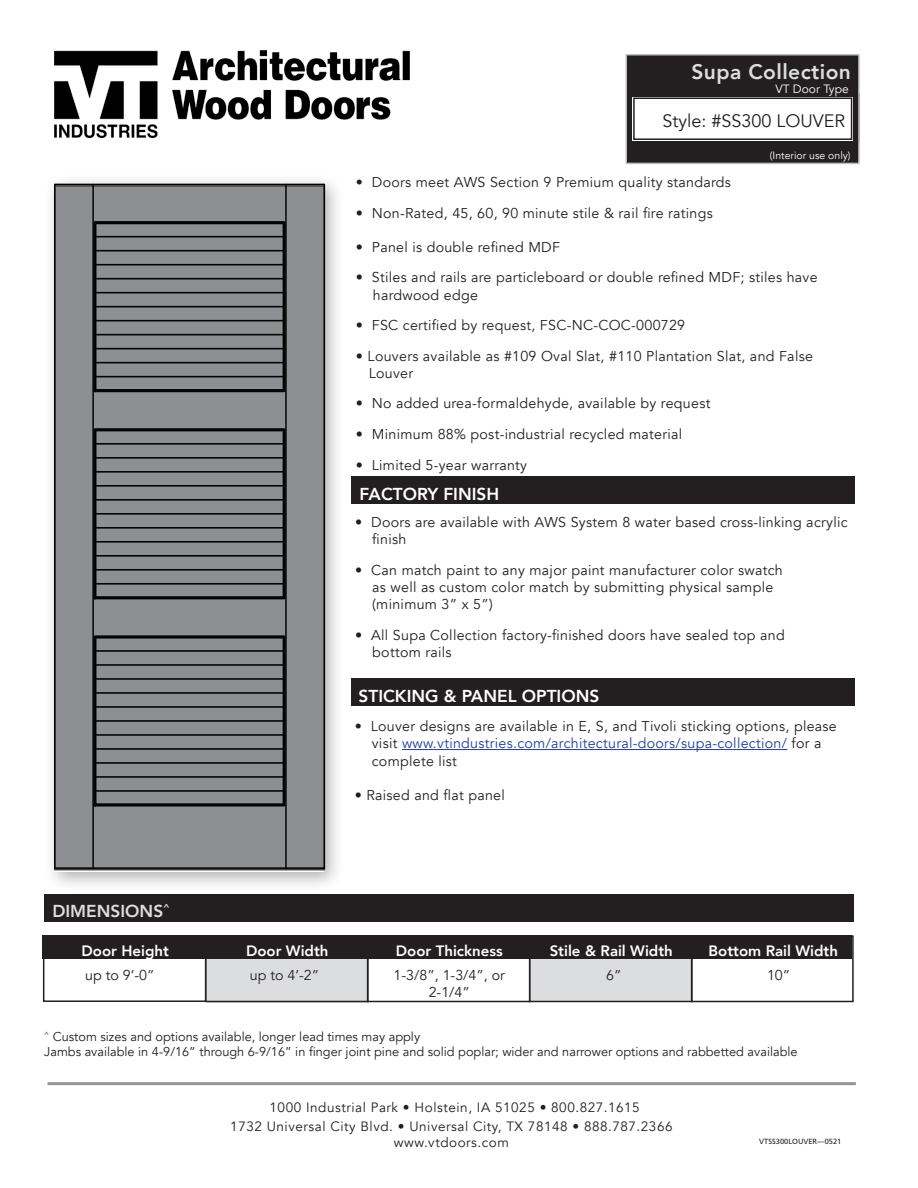
<style>
.page{position:relative;width:918px;height:1188px;background:#fff}
.page>*{position:absolute;margin:0;border:0;box-sizing:border-box;transform-origin:0 0}
.t1{font:800 21px "Avenir";letter-spacing:.02em;color:#dcdddf}
.t2{font:900 21px "Frutiger LT Pro";letter-spacing:.02em;color:#dcdddf}
.t3{font:18px "Avenir";color:#231f20}
.t4{font:800 17.25px "Avenir";color:#fff}
.t5{font:800 17.25px "Avenir";color:#dcdddf}
.t6{font:800 15px "Avenir";color:#fff}
.t7{font:14.25px/17.1px "Avenir";letter-spacing:.02em;color:#231f20}
.t8{font:13.5px "Avenir";letter-spacing:.04em;color:#231f20}
.t9{font:12.75px "Avenir";color:#231f20}
.t10{font:12px "Frutiger LT Pro";color:#fff}
.t11{font:12px "Avenir";color:#fff}
.t12{font:10.5px "Avenir";color:#fff}
.t13{font:7.5px "Frutiger LT Pro";color:#231f20}
.s1{font-family:"Frutiger LT Pro"}
.s2{color:#253f8e}
</style>
<div class="page">
<div style="left:531px;top:957px;width:162px;height:44px;background:#dcdddf"></div>
<div style="left:207px;top:959px;width:162px;height:44px;background:#dcdddf"></div>
<img style="left:54px;top:50px;width:355px;height:87px">
<div style="left:626px;top:55px;width:233px;height:108px;background:#231f20"></div>
<div style="left:626px;top:54px;width:234px;height:110px;border:2px solid #bcbdc0"></div>
<svg style="left:632px;top:93px;width:228px;height:51px"></svg>
<div style="left:633px;top:98px;width:219px;height:42px;border:1px solid #231f20"></div>
<hr style="left:48px;top:1082px;width:808px;height:3px;background:#939598">
<div style="left:44px;top:173px;width:300px;height:719px;background:#231f20;opacity:.35"></div>
<div style="left:43px;top:935px;width:163px;height:67px;border:2px solid #231f20"></div>
<div style="left:205px;top:935px;width:163px;height:67px;border:2px solid #231f20"></div>
<div style="left:367px;top:935px;width:163px;height:67px;border:2px solid #231f20"></div>
<div style="left:529px;top:935px;width:163px;height:67px;border:2px solid #231f20"></div>
<div style="left:691px;top:935px;width:163px;height:67px;border:2px solid #231f20"></div>
<div style="left:44px;top:894px;width:810px;height:28px;background:#231f20"></div>
<div style="left:42px;top:935px;width:810px;height:24px;background:#231f20"></div>
<div style="left:351px;top:477px;width:503px;height:27px;background:#231f20"></div>
<div style="left:351px;top:678px;width:503px;height:27px;background:#231f20"></div>
<div style="left:54px;top:184px;width:271px;height:685px;background:#8d8f92"></div>
<svg style="left:92px;top:184px;width:195px;height:685px;background:#797b7e"></svg>
<hr style="left:402px;top:749px;width:385px;height:1px;background:#253f8e">
<p class="t2" style="left:754px;top:55px;width:106px">ARTISTRY</p>
<p class="t10" style="left:781px;top:79px;width:77px">VT Door Type</p>
<p class="t1" style="left:692px;top:56px;width:161px">Supa Collection</p>
<p class="t11" style="left:775px;top:82px;width:75px">VT Door Type</p>
<p class="t3" style="left:663px;top:110px;width:184px">Style: #SS300 LOUVER</p>
<p class="t12" style="left:770px;top:149px;width:82px">(Interior use only)</p>
<p class="t7" style="left:356px;top:174px;width:376px"><span class="s1">•</span> Doors meet AWS Section 9 Premium quality standards</p>
<p class="t7" style="left:356px;top:204px;width:358px">• Non-Rated, 45, 60, 90 minute stile &amp; rail fire ratings</p>
<p class="t7" style="left:356px;top:239px;width:206px">• Panel is double refined MDF</p>
<p class="t7" style="left:373px;top:269px;width:446px;text-indent:-17px">• Stiles and rails are particleboard or double refined MDF; stiles have hardwood edge</p>
<p class="t7" style="left:356px;top:317px;width:331px">• FSC certified by request, FSC-NC-COC-000729</p>
<p class="t7" style="left:369px;top:348px;width:446px;text-indent:-13px">• Louvers available as #109 Oval Slat, #110 Plantation Slat, and False<br>Louver</p>
<p class="t7" style="left:356px;top:395px;width:356px">• No added urea-formaldehyde, available by request</p>
<p class="t7" style="left:356px;top:426px;width:328px">• Minimum 88% post-industrial recycled material</p>
<p class="t7" style="left:356px;top:456px;width:173px">• Limited 5-year warranty</p>
<p class="t4" style="left:360px;top:481px;width:141px">FACTORY FINISH</p>
<p class="t7" style="left:372px;top:514px;width:477px;text-indent:-17px">• Doors are available with AWS System 8 water based cross-linking acrylic finish</p>
<p class="t7" style="left:372px;top:562px;width:412px;text-indent:-17px">• Can match paint to any major paint manufacturer color swatch as well as custom color match by submitting physical sample (minimum 3” x 5”)</p>
<p class="t7" style="left:372px;top:627px;width:414px;text-indent:-17px">• All Supa Collection factory-finished doors have sealed top and bottom rails</p>
<p class="t4" style="left:359px;top:682px;width:242px">STICKING &amp; PANEL OPTIONS</p>
<p class="t5" style="left:52px;top:897px;width:119px">DIMENSIONS<sup>^</sup></p>
<p class="t7" style="left:372px;top:718px;width:467px;text-indent:-17px"><span class="s1">•</span> Louver designs are available in E, S, and Tivoli sticking options, please visit <span class="s2">www.vtindustries.com/architectural-doors/supa-collection/</span> for a complete list</p>
<p class="t7" style="left:355px;top:787px;width:152px">• Raised and flat panel</p>
<p class="t6" style="left:82px;top:939px;width:89px">Door Height</p>
<p class="t6" style="left:246px;top:939px;width:84px">Door Width</p>
<p class="t6" style="left:396px;top:939px;width:108px">Door Thickness</p>
<p class="t6" style="left:550px;top:939px;width:125px">Stile &amp; Rail Width</p>
<p class="t6" style="left:709px;top:939px;width:131px">Bottom Rail Width</p>
<p class="t7" style="left:85px;top:967px;width:71px">up to 9’-0”</p>
<p class="t7" style="left:250px;top:967px;width:71px">up to 4’-2”</p>
<p class="t7" style="left:394px;top:967px;width:113px;text-align:center">1-3/8”, 1-3/4”, or<br>2-1/4”</p>
<p class="t7" style="left:606px;top:967px;width:17px">6”</p>
<p class="t7" style="left:767px;top:967px;width:25px">10”</p>
<p class="t9" style="left:44px;top:1029px;width:377px"><sup>^</sup> Custom sizes and options available, longer lead times may apply</p>
<p class="t9" style="left:44px;top:1044px;width:755px">Jambs available in 4-9/16” through 6-9/16” in finger joint pine and solid poplar; wider and narrower options and rabbetted available</p>
<p class="t8" style="left:270px;top:1099px;width:372px">1000 Industrial Park • Holstein, IA 51025 • 800.827.1615</p>
<p class="t8" style="left:230px;top:1118px;width:444px">1732 Universal City Blvd. • Universal City, TX 78148 • 888.787.2366</p>
<p class="t8" style="left:394px;top:1134px;width:117px">www.vtdoors.com</p>
<p class="t13" style="left:759px;top:1137px;width:84px">VTSS300LOUVER—0521</p>
</div>
